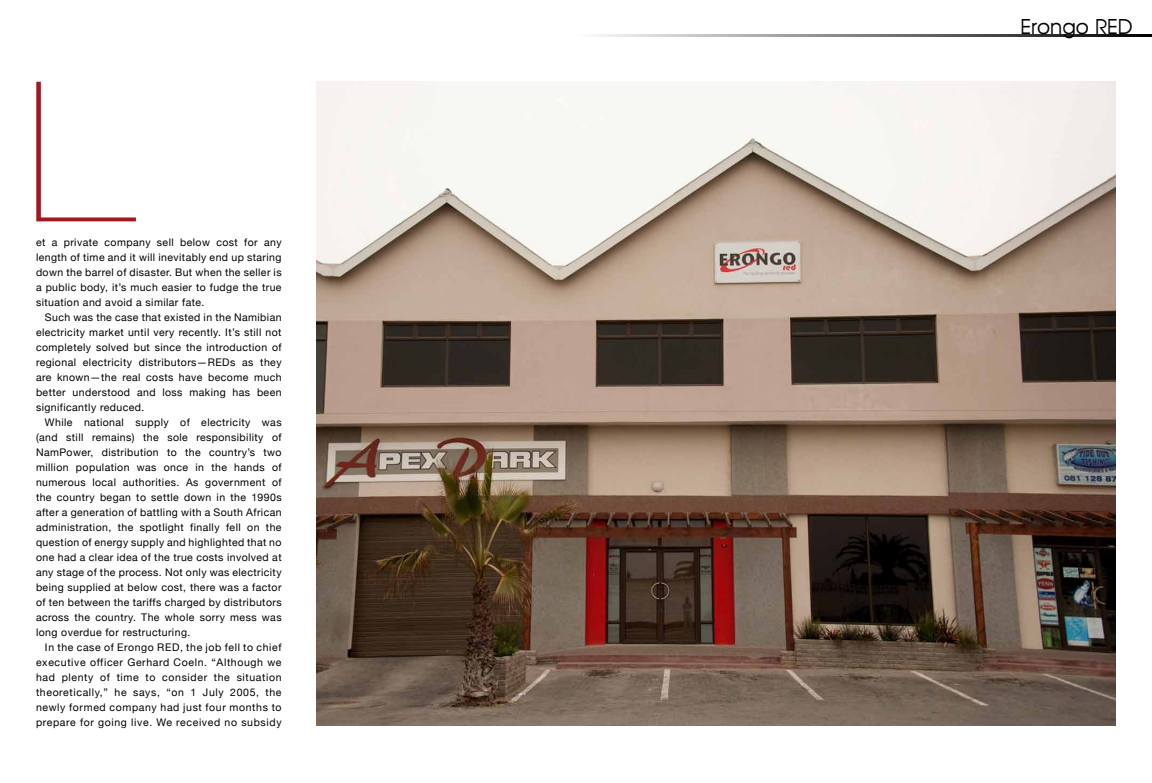
<style>
.page{position:relative;width:1152px;height:783px;background:#fff}
.page>*{position:absolute;margin:0;border:0;box-sizing:border-box;transform-origin:0 0}
.t1{font:200 195.5px "Helvetica Neue";color:#a21821;scale:1.17 1}
.t2{font:20px "Avante";color:#000}
.t3{font:10.5px/15px "Helvetica Neue";letter-spacing:.04em;color:#000;text-align:justify}
</style>
<div class="page">
<img style="left:316px;top:81px;width:800px;height:645px">
<hr style="left:576px;top:34px;width:576px;height:3px;background:#000">
<h1 class="t1" style="left:24px;top:39px;width:95px">L</h1>
<p class="t3" style="left:36px;top:235px;width:247px">et a private company sell below cost for any length of time and it will inevitably end up staring down the barrel of disaster. But when the seller is a public body, it’s much easier to fudge the true situation and avoid a similar fate.</p>
<p class="t3" style="left:36px;top:310px;width:247px;text-indent:9px">Such was the case that existed in the Namibian electricity market until very recently. It’s still not completely solved but since the introduction of regional electricity distributors—REDs as they are known—the real costs have become much better understood and loss making has been significantly reduced.</p>
<p class="t3" style="left:36px;top:415px;width:247px;text-indent:9px">While national supply of electricity was (and still remains) the sole responsibility of NamPower, distribution to the country’s two million population was once in the hands of numerous local authorities. As government of the country began to settle down in the 1990s after a generation of battling with a South African administration, the spotlight finally fell on the question of energy supply and highlighted that no one had a clear idea of the true costs involved at any stage of the process. Not only was electricity being supplied at below cost, there was a factor of ten between the tariffs charged by distributors across the country. The whole sorry mess was long overdue for restructuring.</p>
<p class="t3" style="left:36px;top:640px;width:247px;text-indent:9px">In the case of Erongo RED, the job fell to chief executive officer Gerhard Coeln. “Although we had plenty of time to consider the situation theoretically,” he says, “on 1 July 2005, the newly formed company had just four months to prepare for going live. We received no subsidy</p>
<h2 class="t2" style="left:1020px;top:14px;width:114px">Erongo RED</h2>
</div>
